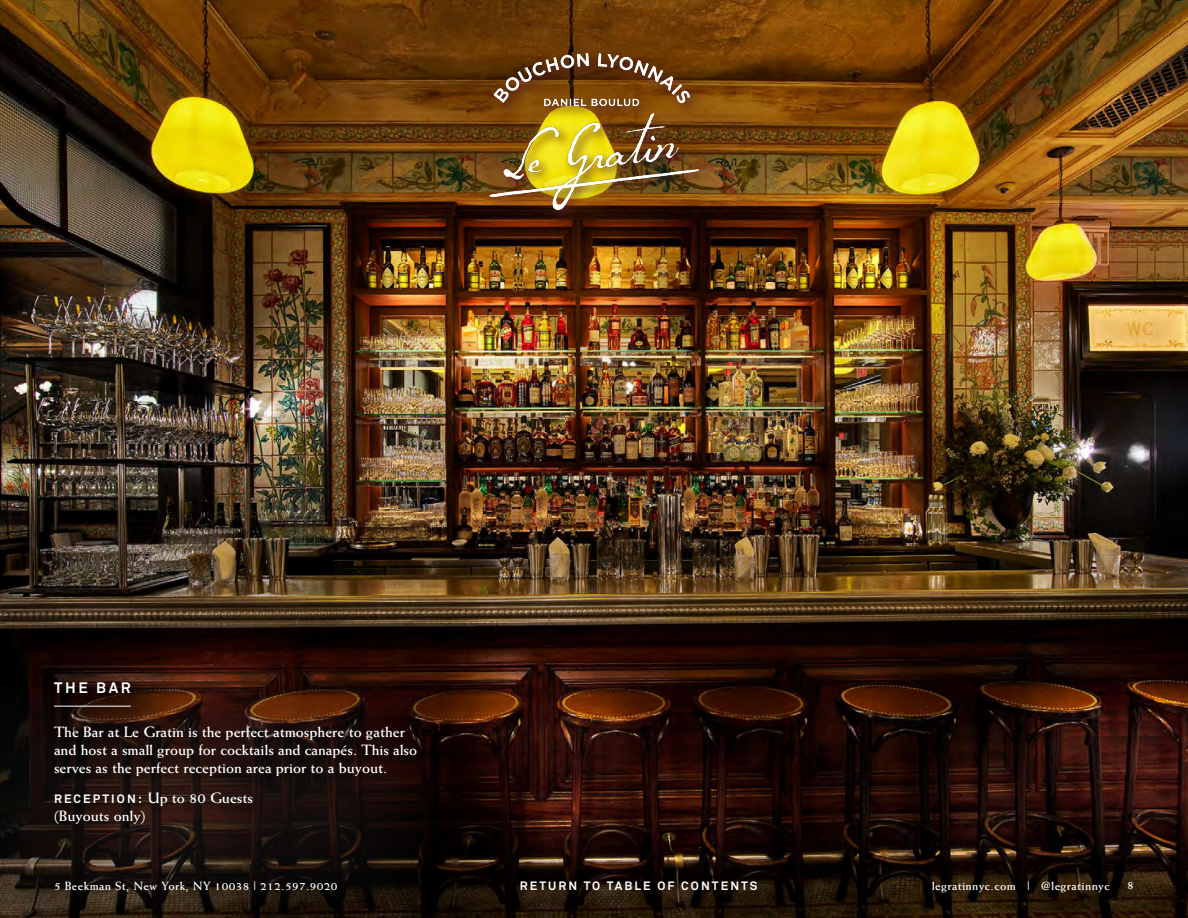
<style>
.page{position:relative;width:1188px;height:918px;background:#fff}
.page>*{position:absolute;margin:0;border:0;box-sizing:border-box;transform-origin:0 0}
.t1{font:700 15px/18px "Weiss Std";color:#fff}
.t2{font:700 15px "Akkurat";letter-spacing:.175em;color:#fff}
.t3{font:700 12px "Weiss Std";letter-spacing:.03em;color:#fff}
.t4{font:700 12px "Akkurat";letter-spacing:.175em;color:#fff}
.s1{font-family:"Akkurat";font-size:12px}
</style>
<div class="page">
<img style="left:0;top:0;width:1188px;height:918px">
<div style="left:486px;top:50px;width:225px;height:172px;background:#561c24;opacity:.96"></div>
<img style="left:489px;top:54px;width:210px;height:155px">
<svg style="left:0;top:680px;width:434px;height:238px;background:#19110c"></svg>
<div style="left:51px;top:679px;width:377px;height:157px;background:#000;opacity:.75"></div>
<hr style="left:54px;top:706px;width:77px;height:1px;background:#fff">
<p class="t2" style="left:54px;top:678px;width:78px">THE BAR</p>
<p class="t1" style="left:54px;top:722px;width:365px">The Bar at Le Gratin is the perfect atmosphere to gather and host a small group for cocktails and canapés. This also serves as the perfect reception area prior to a buyout.</p>
<p class="t1" style="left:54px;top:789px;width:201px"><span class="s1">RECEPTION:</span> Up to 80 Guests (Buyouts only)</p>
<p class="t3" style="left:54px;top:878px;width:285px">5 Beekman St, New York, NY 10038 | 212.597.9020</p>
<p class="t4" style="left:520px;top:878px;width:239px">RETURN TO TABLE OF CONTENTS</p>
<p class="t3" style="left:932px;top:879px;width:179px">legratinnyc.com | @legratinnyc</p>
<p class="t3" style="left:1127px;top:878px;width:8px">8</p>
</div>
